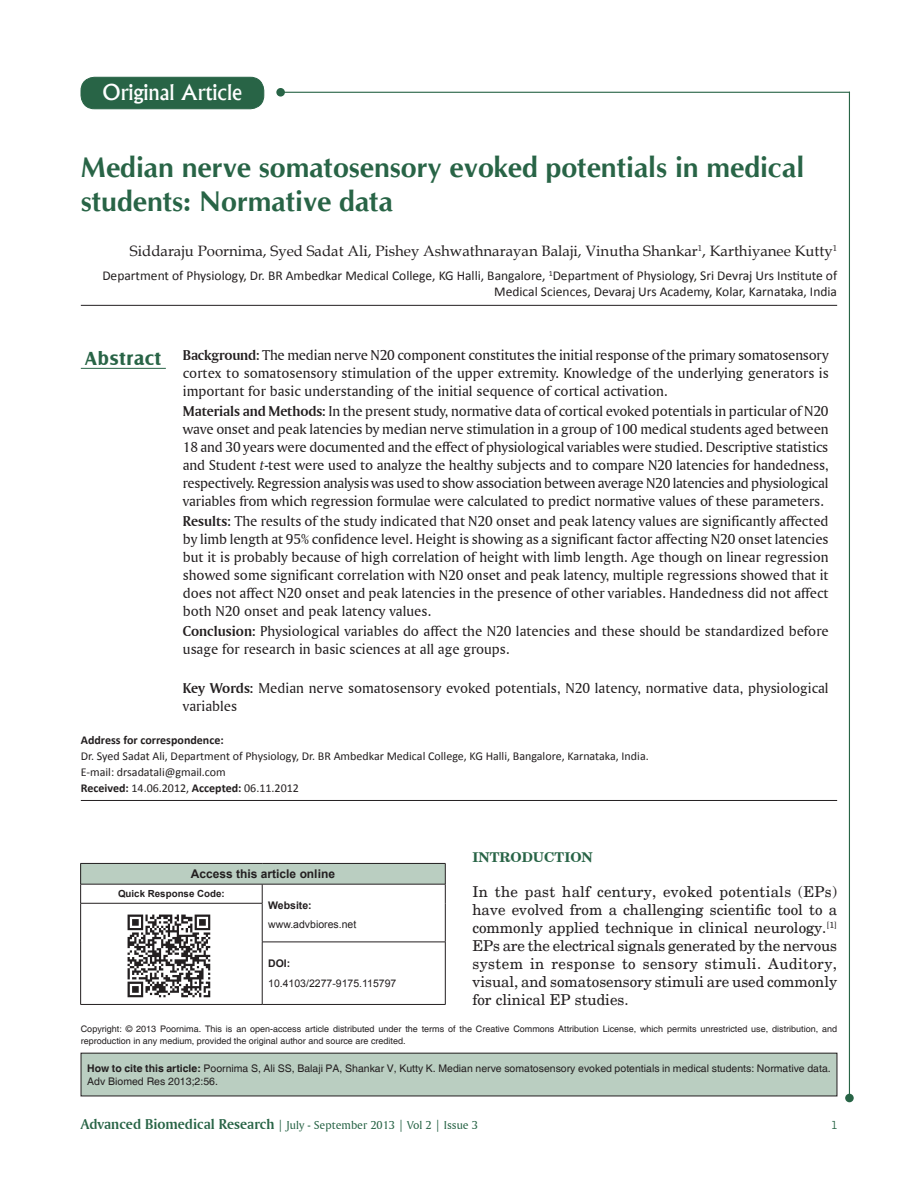
<style>
.page{position:relative;width:918px;height:1188px;background:#fff}
.page>*{position:absolute;margin:0;border:0;box-sizing:border-box;transform-origin:0 0}
.AT{font:700 28.5px/34.2px "CG Omega";color:#286446}
.AH{font:500 21px "Albertus";color:#fff}
.ABSH{font:700 19.5px "Castle T";letter-spacing:.04em;color:#286446}
.ABS{font:15px/18px "Amerigo BT Roman A";color:#231f20;text-align:justify}
.TX{font:15px/18px "New Century Schlbk";letter-spacing:-.005em;color:#231f20;text-align:justify}
.KWD{font:15px/18px "Amerigo BT Roman A";color:#231f20}
.AU{font:15px "Book Antiqua";color:#231f20}
.AFF{font:13.5px/16.2px "Calibri";color:#231f20;text-align:right}
.t1{font:700 13.5px "Century Schoolbook BT";color:#286446}
.ADD{font:12px/15.8px "Calibri";color:#231f20}
.RF{font:12px "Amerigo BT Roman A";color:#286446}
.HIS{font:12px "Calibri";color:#231f20}
.ATAO{font:700 12px "Arial";color:#231f20}
.RF-2{font:12px "Bell Centennial BT Address";color:#286446}
.SRC{font:10.5px/12.6px "Helvetica";color:#231f20}
.DOI{font:10.5px "Arial";color:#231f20}
.WEB{font:10.5px "Arial";color:#231f20}
.WEB-2{font:700 10.5px "Arial";color:#231f20}
.DOI-2{font:700 10.5px "Arial";color:#231f20}
.QRC{font:700 9.75px "Arial";color:#231f20}
.t2{font:9px/12px "Helvetica";color:#231f20}
.s1{font-family:"Amerigo BT Bold A"}
.s2{font-family:"Amerigo BT Italic A"}
.s3{font-weight:700}
.s4{font-family:"Amerigo BT Bold A";font-size:15px}
</style>
<div class="page">
<div style="left:81px;top:77px;width:183px;height:32px;background:#286446;border-radius:14px"></div>
<div style="left:81px;top:77px;width:183px;height:32px;border:1px solid #286446;border-radius:14px"></div>
<hr style="left:281px;top:92px;width:569px;height:1px;background:#286446">
<div style="left:276px;top:88px;width:9px;height:9px;background:#286446;border-radius:50%"></div>
<hr style="left:849px;top:92px;width:1px;height:1005px;background:#286446">
<div style="left:845px;top:1094px;width:9px;height:8px;background:#286446;border-radius:50%"></div>
<hr style="left:81px;top:800px;width:756px;height:1px;background:#231f20">
<hr style="left:81px;top:368px;width:85px;height:1px;background:#286446">
<hr style="left:81px;top:305px;width:756px;height:1px;background:#231f20">
<div style="left:81px;top:863px;width:364px;height:21px;background:#bacec1"></div>
<hr style="left:80px;top:1004px;width:182px;height:1px;background:#231f20">
<hr style="left:80px;top:863px;width:182px;height:1px;background:#231f20">
<hr style="left:262px;top:863px;width:183px;height:1px;background:#231f20">
<hr style="left:80px;top:884px;width:182px;height:1px;background:#231f20">
<svg style="left:80px;top:864px;width:1px;height:39px"></svg>
<hr style="left:262px;top:884px;width:183px;height:1px;background:#231f20">
<svg style="left:445px;top:864px;width:1px;height:39px"></svg>
<hr style="left:445px;top:903px;width:1px;height:39px;background:#231f20">
<hr style="left:80px;top:903px;width:182px;height:1px;background:#231f20">
<hr style="left:80px;top:903px;width:1px;height:39px;background:#231f20">
<hr style="left:80px;top:942px;width:1px;height:62px;background:#231f20">
<hr style="left:445px;top:942px;width:1px;height:62px;background:#231f20">
<hr style="left:262px;top:1004px;width:183px;height:1px;background:#231f20">
<svg style="left:262px;top:884px;width:1px;height:19px"></svg>
<hr style="left:262px;top:903px;width:1px;height:39px;background:#231f20">
<hr style="left:262px;top:942px;width:1px;height:62px;background:#231f20">
<hr style="left:262px;top:942px;width:183px;height:1px;background:#231f20">
<img style="left:127px;top:914px;width:84px;height:84px">
<div style="left:81px;top:1053px;width:756px;height:43px;background:#bacec1"></div>
<p class="AH" style="left:103px;top:80px;width:141px">Original Article</p>
<p class="AT" style="left:81px;top:150px;width:725px">Median nerve somatosensory evoked potentials in medical students: Normative data</p>
<p class="AU" style="left:130px;top:240px;width:709px">Siddaraju Poornima, Syed Sadat Ali, Pishey Ashwathnarayan Balaji, Vinutha Shankar<sup>1</sup>, Karthiyanee Kutty<sup>1</sup></p>
<p class="AFF" style="left:102px;top:267px;width:736px">Department of Physiology, Dr. BR Ambedkar Medical College, KG Halli, Bangalore, <sup>1</sup>Department of Physiology, Sri Devraj Urs Institute of<br>Medical Sciences, Devaraj Urs Academy, Kolar, Karnataka, India</p>
<p class="ABS" style="left:183px;top:346px;width:647px"><span class="s1">Background:</span> The median nerve N20 component constitutes the initial response of the primary somatosensory cortex to somatosensory stimulation of the upper extremity. Knowledge of the underlying generators is important for basic understanding of the initial sequence of cortical activation.</p>
<p class="ABS" style="left:183px;top:402px;width:647px"><span class="s1">Materials and Methods:</span> In the present study, normative data of cortical evoked potentials in particular of N20 wave onset and peak latencies by median nerve stimulation in a group of 100 medical students aged between 18 and 30 years were documented and the effect of physiological variables were studied. Descriptive statistics and Student <span class="s2">t</span>-test were used to analyze the healthy subjects and to compare N20 latencies for handedness, respectively. Regression analysis was used to show association between average N20 latencies and physiological variables from which regression formulae were calculated to predict normative values of these parameters.</p>
<p class="ABS" style="left:183px;top:512px;width:647px"><span class="s1">Results:</span> The results of the study indicated that N20 onset and peak latency values are significantly affected by limb length at 95% confidence level. Height is showing as a significant factor affecting N20 onset latencies but it is probably because of high correlation of height with limb length. Age though on linear regression showed some significant correlation with N20 onset and peak latency, multiple regressions showed that it does not affect N20 onset and peak latencies in the presence of other variables. Handedness did not affect both N20 onset and peak latency values.</p>
<p class="ABS" style="left:183px;top:622px;width:647px"><span class="s1">Conclusion:</span> Physiological variables do affect the N20 latencies and these should be standardized before usage for research in basic sciences at all age groups.</p>
<p class="KWD" style="left:183px;top:679px;width:647px"><span class="s1">Key Words:</span> Median nerve somatosensory evoked potentials, N20 latency, normative data, physiological variables</p>
<p class="ADD" style="left:81px;top:732px;width:569px"><span class="s3">Address for correspondence:<br></span>Dr. Syed Sadat Ali, Department of Physiology, Dr. BR Ambedkar Medical College, KG Halli, Bangalore, Karnataka, India.<br>E‑mail: drsadatali@gmail.com</p>
<p class="HIS" style="left:81px;top:780px;width:220px"><span class="s3">Received:</span> 14.06.2012, <span class="s3">Accepted:</span> 06.11.2012</p>
<p class="ABSH" style="left:85px;top:347px;width:78px">Abstract</p>
<p class="ATAO" style="left:191px;top:866px;width:146px">Access this article online</p>
<p class="QRC" style="left:118px;top:887px;width:108px">Quick Response Code:</p>
<p class="WEB-2" style="left:268px;top:898px;width:45px">Website:</p>
<p class="WEB" style="left:268px;top:918px;width:90px">www.advbiores.net</p>
<p class="DOI-2" style="left:268px;top:957px;width:24px">DOI:</p>
<p class="DOI" style="left:268px;top:976px;width:130px">10.4103/2277-9175.115797</p>
<h1 class="t1" style="left:472px;top:848px;width:122px">INTRODUCTION</h1>
<p class="TX" style="left:472px;top:882px;width:366px">In the past half century, evoked potentials (EPs) have evolved from a challenging scientific tool to a commonly applied technique in clinical neurology.<sup>[1] </sup>EPs are the electrical signals generated by the nervous system in response to sensory stimuli. Auditory, visual, and somatosensory stimuli are used commonly for clinical EP studies.</p>
<p class="t2" style="left:81px;top:1024px;width:758px">Copyright: © 2013 Poornima. This is an open-access article distributed under the terms of the Creative Commons Attribution License, which permits unrestricted use, distribution, and reproduction in any medium, provided the original author and source are credited.</p>
<p class="SRC" style="left:87px;top:1062px;width:745px"><span class="s3">How to cite this article:</span> Poornima S, Ali SS, Balaji PA, Shankar V, Kutty K. Median nerve somatosensory evoked potentials in medical students: Normative data.<br>Adv Biomed Res 2013;2:56.</p>
<p class="RF" style="left:81px;top:1118px;width:399px"><span class="s4">Advanced Biomedical Research</span> | July - September 2013 | Vol 2 | Issue 3</p>
<p class="RF-2" style="left:832px;top:1118px;width:7px">1</p>
</div>
